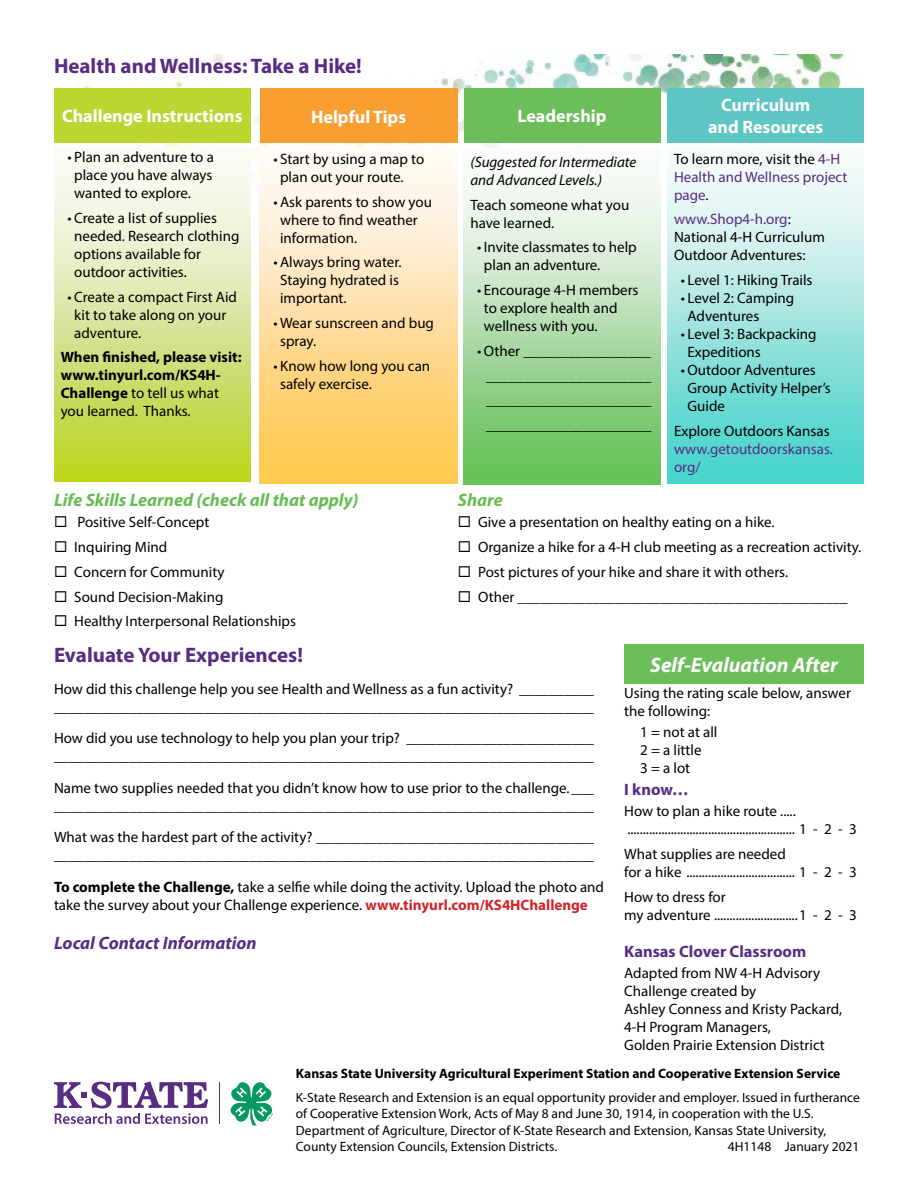
<style>
.page{position:relative;width:918px;height:1188px;background:#fff}
.page>*{position:absolute;margin:0;border:0;box-sizing:border-box;transform-origin:0 0}
.t1{font:700 21px "Myriad Pro";color:#572c82}
.t2{font:italic 700 21px "Myriad Pro";color:#fff}
.t3{font:700 18px/21.6px "Myriad Pro";color:#fff;text-align:center}
.t4{font:italic 700 18px "Myriad Pro";color:#66bd52}
.t5{font:italic 700 18px "Myriad Pro";color:#572c82}
.t6{font:700 16.5px "Myriad Pro";color:#572c82}
.t7{font:15px/18px "Myriad Pro";color:#000}
.t8{font:700 15px/18px "Myriad Pro";color:#000}
.t9{font:15px/18px "Myriad Pro";color:#572c82}
.t10{font:italic 15px/18px "Myriad Pro";color:#000}
.t11{font:13.5px/16.5px "Myriad Pro";color:#000}
.t12{font:700 13.5px "Myriad Pro";color:#000}
.s1{font-weight:400}
.s2{color:#000}
.s3{color:#572c82}
.s4{font-weight:700}
.s5{font-weight:700;color:#d2232a}
</style>
<div class="page">
<img style="left:82px;top:54px;width:762px;height:186px">
<svg style="left:54px;top:1081px;width:154px;height:43px"></svg>
<hr style="left:219px;top:1082px;width:1px;height:42px;background:#572c82">
<svg style="left:230px;top:1082px;width:43px;height:43px"></svg>
<div style="left:667px;top:88px;width:197px;height:55px;background:#5dc5c3"></div>
<div style="left:54px;top:88px;width:197px;height:55px;background:#bdd531"></div>
<div style="left:464px;top:88px;width:196px;height:55px;background:#6bbe59"></div>
<div style="left:260px;top:89px;width:198px;height:54px;background:#f99f32"></div>
<div style="left:260px;top:147px;width:198px;height:337px;background:linear-gradient(to bottom,#fffdff,#ffc547)"></div>
<div style="left:667px;top:147px;width:197px;height:336px;background:linear-gradient(to bottom,#fffdfd,#43d0c8)"></div>
<div style="left:54px;top:146px;width:197px;height:335px;background:linear-gradient(to bottom,#fefeff,#b8d227)"></div>
<div style="left:464px;top:148px;width:196px;height:336px;background:linear-gradient(to bottom,#fff,#63be56)"></div>
<div style="left:624px;top:644px;width:240px;height:40px;background:#6bbe59"></div>
<h1 class="t1" style="left:54px;top:52px;width:309px">Health and Wellness: Take a Hike!</h1>
<p class="t3" style="left:62px;top:105px;width:182px">Challenge Instructions</p>
<p class="t3" style="left:311px;top:105px;width:97px">Helpful Tips</p>
<p class="t3" style="left:517px;top:105px;width:91px">Leadership</p>
<p class="t7" style="left:280px;top:150px;width:146px;text-indent:-7px">• Start by using a map to plan out your route.</p>
<p class="t7" style="left:280px;top:192px;width:153px;text-indent:-7px">• Ask parents to show you where to find weather information.</p>
<p class="t7" style="left:280px;top:253px;width:123px;text-indent:-7px">• Always bring water.<br>Staying hydrated is important.</p>
<p class="t7" style="left:280px;top:314px;width:155px;text-indent:-7px">• Wear sunscreen and bug spray.</p>
<p class="t7" style="left:280px;top:357px;width:152px;text-indent:-7px">• Know how long you can safely exercise.</p>
<p class="t7" style="left:74px;top:148px;width:141px;text-align:justify;text-indent:-7px">• Plan an adventure to a place you have always wanted to explore.</p>
<p class="t7" style="left:74px;top:209px;width:167px;text-indent:-7px">• Create a list of supplies needed. Research clothing options available for outdoor activities.</p>
<p class="t7" style="left:74px;top:287px;width:164px;text-indent:-7px">• Create a compact First Aid kit to take along on your adventure.</p>
<p class="t8" style="left:61px;top:348px;width:182px">When finished, please visit: www.tinyurl.com/KS4H-<br>Challenge <span class="s1">to tell us what you learned. Thanks.</span></p>
<p class="t10" style="left:470px;top:152px;width:167px">(Suggested for Intermediate and Advanced Levels.)</p>
<p class="t7" style="left:470px;top:195px;width:160px">Teach someone what you have learned.</p>
<p class="t7" style="left:484px;top:238px;width:154px;text-indent:-7px">• Invite classmates to help plan an adventure.</p>
<p class="t7" style="left:484px;top:281px;width:156px;text-indent:-7px">• Encourage 4-H members to explore health and wellness with you.</p>
<p class="t7" style="left:486px;top:338px;width:166px;line-height:24.8px;text-align:justify;text-indent:-9px">• Other _________________ ______________________ ______________________ ______________________</p>
<p class="t3" style="left:708px;top:94px;width:117px">Curriculum and Resources</p>
<p class="t9" style="left:674px;top:149px;width:175px"><span class="s2">To learn more, visit the</span> 4-H<br>Health and Wellness project page<span class="s2">.</span></p>
<p class="t7" style="left:674px;top:210px;width:152px"><span class="s3">www.Shop4-h.org</span>:<br>National 4-H Curriculum<br>Outdoor Adventures:</p>
<p class="t7" style="left:681px;top:271px;width:133px">• Level 1: Hiking Trails</p>
<p class="t7" style="left:688px;top:289px;width:108px;text-indent:-7px">• Level 2: Camping<br>Adventures</p>
<p class="t7" style="left:688px;top:325px;width:131px;text-indent:-7px">• Level 3: Backpacking<br>Expeditions</p>
<p class="t7" style="left:688px;top:361px;width:145px;text-indent:-7px">• Outdoor Adventures<br>Group Activity Helper’s<br>Guide</p>
<p class="t7" style="left:674px;top:422px;width:157px">Explore Outdoors Kansas</p>
<p class="t9" style="left:674px;top:440px;width:160px">www.getoutdoorskansas. org/</p>
<p class="t4" style="left:54px;top:489px;width:306px">Life Skills Learned (check all that apply)</p>
<p class="t7" style="left:74px;top:510px;width:223px;line-height:24.8px">Positive Self-Concept<br>Inquiring Mind<br>Concern for Community<br>Sound Decision-Making<br>Healthy Interpersonal Relationships</p>
<p class="t4" style="left:458px;top:489px;width:47px">Share</p>
<p class="t7" style="left:478px;top:510px;width:385px;line-height:24.8px">Give a presentation on healthy eating on a hike.<br>Organize a hike for a 4-H club meeting as a recreation activity.<br>Post pictures of your hike and share it with others.<br>Other ____________________________________________</p>
<h1 class="t1" style="left:54px;top:641px;width:251px">Evaluate Your Experiences!</h1>
<p class="t7" style="left:54px;top:679px;width:541px">How did this challenge help you see Health and Wellness as a fun activity? __________ ________________________________________________________________________</p>
<p class="t7" style="left:54px;top:729px;width:541px">How did you use technology to help you plan your trip? _________________________ ________________________________________________________________________</p>
<p class="t7" style="left:54px;top:778px;width:541px">Name two supplies needed that you didn’t know how to use prior to the challenge.___ ________________________________________________________________________</p>
<p class="t7" style="left:54px;top:828px;width:541px">What was the hardest part of the activity? _____________________________________ ________________________________________________________________________</p>
<p class="t7" style="left:54px;top:877px;width:552px"><span class="s4">To complete the Challenge,</span> take a selfie while doing the activity. Upload the photo and take the survey about your Challenge experience. <span class="s5">www.tinyurl.com/KS4HChallenge</span></p>
<p class="t5" style="left:54px;top:931px;width:204px">Local Contact Information</p>
<h1 class="t2" style="left:650px;top:651px;width:189px">Self-Evaluation After</h1>
<p class="t7" style="left:624px;top:684px;width:228px">Using the rating scale below, answer the following:</p>
<p class="t7" style="left:640px;top:723px;width:79px">1 = not at all<br>2 = a little<br>3 = a lot</p>
<p class="t6" style="left:624px;top:779px;width:66px">I know…</p>
<p class="t7" style="left:624px;top:802px;width:234px">How to plan a hike route ..... ...................................................... 1 - 2 - 3</p>
<p class="t7" style="left:624px;top:845px;width:234px">What supplies are needed<br>for a hike ................................... 1 - 2 - 3</p>
<p class="t7" style="left:624px;top:888px;width:234px">How to dress for<br>my adventure ...........................1 - 2 - 3</p>
<p class="t6" style="left:624px;top:940px;width:184px">Kansas Clover Classroom</p>
<p class="t7" style="left:624px;top:964px;width:220px">Adapted from NW 4-H Advisory<br>Challenge created by<br>Ashley Conness and Kristy Packard,<br>4-H Program Managers,<br>Golden Prairie Extension District</p>
<p class="t12" style="left:296px;top:1065px;width:546px">Kansas State University Agricultural Experiment Station and Cooperative Extension Service</p>
<p class="t11" style="left:296px;top:1089px;width:566px">K-State Research and Extension is an equal opportunity provider and employer. Issued in furtherance of Cooperative Extension Work, Acts of May 8 and June 30, 1914, in cooperation with the U.S.<br>Department of Agriculture, Director of K-State Research and Extension, Kansas State University, County Extension Councils, Extension Districts.</p>
<p class="t11" style="left:728px;top:1138px;width:133px">4H1148 January 2021</p>
</div>
